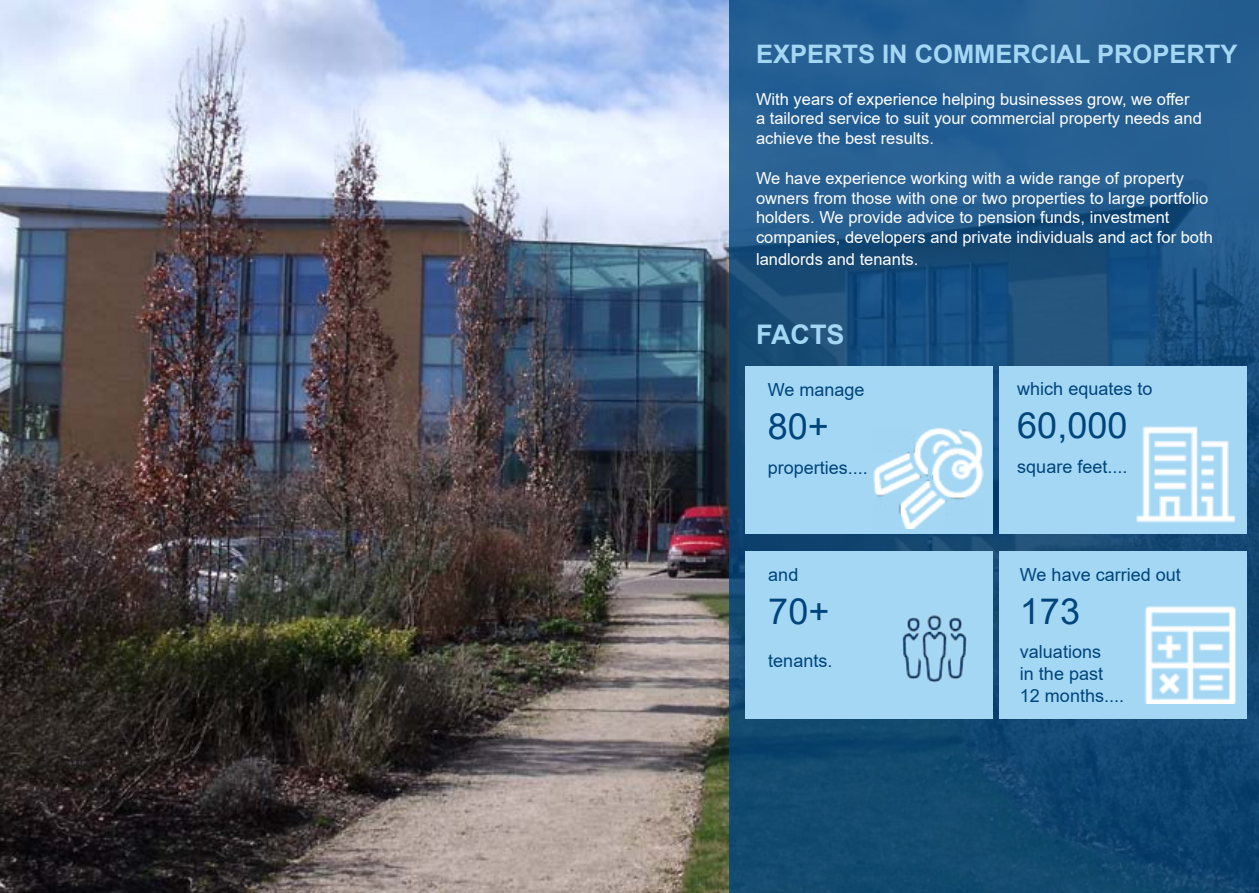
<style>
.page{position:relative;width:1259px;height:893px;background:#fff}
.page>*{position:absolute;margin:0;border:0;box-sizing:border-box;transform-origin:0 0}
.t1{font:36px "Arial";color:#00447c}
.t2{font:700 27px "Arial";color:#a3d7f4}
.t3{font:700 25.5px "Arial";color:#a3d7f4}
.t4{font:18px/21.6px "Arial";color:#00447c}
.t5{font:16.5px/19.8px "Arial";color:#fff}
</style>
<div class="page">
<img style="left:0;top:0;width:729px;height:893px">
<svg style="left:729px;top:0;width:530px;height:893px;background:#1b5280"></svg>
<div style="left:999px;top:551px;width:248px;height:168px;background:#a3d7f4"></div>
<img style="left:1145px;top:588px;width:106px;height:115px">
<div style="left:745px;top:366px;width:248px;height:168px;background:#a3d7f4"></div>
<img style="left:873px;top:413px;width:126px;height:115px">
<div style="left:745px;top:551px;width:248px;height:168px;background:#a3d7f4"></div>
<div style="left:999px;top:366px;width:248px;height:168px;background:#a3d7f4"></div>
<img style="left:1126px;top:426px;width:126px;height:112px">
<img style="left:902px;top:597px;width:96px;height:106px">
<h3 class="t3" style="left:756px;top:36px;width:483px">EXPERTS IN COMMERCIAL PROPERTY</h3>
<p class="t5" style="left:756px;top:89px;width:447px">With years of experience helping businesses grow, we offer a tailored service to suit your commercial property needs and achieve the best results.</p>
<p class="t5" style="left:756px;top:168px;width:458px">We have experience working with a wide range of property owners from those with one or two properties to large portfolio holders. We provide advice to pension funds, investment companies, developers and private individuals and act for both</p>
<p class="t5" style="left:756px;top:249px;width:164px">landlords and tenants.</p>
<h2 class="t2" style="left:756px;top:316px;width:90px">FACTS</h2>
<p class="t4" style="left:768px;top:379px;width:98px">We manage</p>
<h1 class="t1" style="left:768px;top:402px;width:63px">80+</h1>
<p class="t4" style="left:768px;top:456px;width:102px">properties....</p>
<p class="t4" style="left:768px;top:563px;width:32px">and</p>
<h1 class="t1" style="left:768px;top:586px;width:63px">70+</h1>
<p class="t4" style="left:768px;top:650px;width:66px">tenants.</p>
<p class="t4" style="left:1017px;top:378px;width:137px">which equates to</p>
<h1 class="t1" style="left:1017px;top:401px;width:112px">60,000</h1>
<p class="t4" style="left:1017px;top:455px;width:112px">square feet....</p>
<p class="t4" style="left:1020px;top:563px;width:162px">We have carried out</p>
<h1 class="t1" style="left:1020px;top:586px;width:62px">173</h1>
<p class="t4" style="left:1020px;top:641px;width:106px">valuations<br>in the past<br>12 months....</p>
</div>
